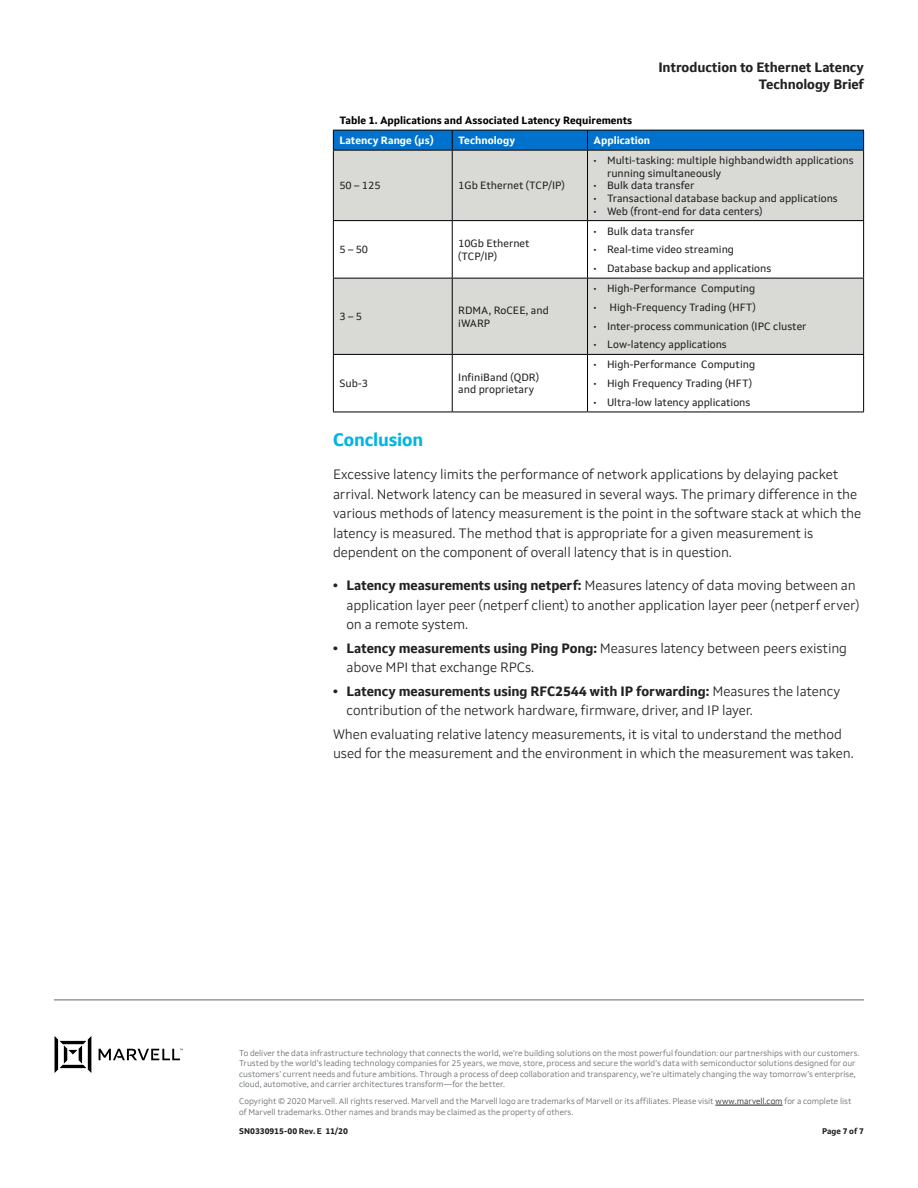
<style>
.page{position:relative;width:918px;height:1188px;background:#fff}
.page>*{position:absolute;margin:0;border:0;box-sizing:border-box;transform-origin:0 0}
.B1_Body1{font:700 18px "Setimo";letter-spacing:-.01em;color:#00b5e2}
.B1_Body1-2{font:300 13.5px/19.5px "Setimo";letter-spacing:-.01em;color:#212322}
.t1{font:700 13.5px "Setimo";letter-spacing:-.01em;color:#212322}
.Table_Bullets{font:10.5px/12.6px "Setimo";color:#212322}
.TB_TableBody{font:10.5px "Setimo";color:#212322}
.TT_TableTitle{font:700 10.5px "Setimo";color:#000}
.TCH_TableColHead{font:700 10.5px "Setimo";color:#fff}
.t2{font:300 8.25px/10.5px "Setimo";color:#63666a}
.t3{font:700 8.25px "Setimo";letter-spacing:-.005em;color:#212322}
.s1{font-weight:700}
.s2{font-family:"Arial";font-weight:700}
.s3{color:#212322}
</style>
<div class="page">
<div style="left:334px;top:151px;width:529px;height:69px;background:#d9d9d6"></div>
<svg style="left:334px;top:221px;width:529px;height:191px"></svg>
<hr style="left:333px;top:150px;width:119px;height:1px;background:#000">
<div style="left:333px;top:131px;width:531px;height:19px;background:#0072ce"></div>
<hr style="left:452px;top:150px;width:136px;height:1px;background:#000">
<hr style="left:588px;top:150px;width:276px;height:1px;background:#000">
<hr style="left:452px;top:151px;width:1px;height:69px;background:#000">
<hr style="left:333px;top:220px;width:119px;height:1px;background:#000">
<hr style="left:452px;top:220px;width:136px;height:1px;background:#000">
<hr style="left:452px;top:221px;width:1px;height:57px;background:#000">
<hr style="left:588px;top:220px;width:276px;height:1px;background:#000">
<hr style="left:452px;top:279px;width:1px;height:75px;background:#000">
<hr style="left:452px;top:355px;width:1px;height:57px;background:#000">
<hr style="left:333px;top:130px;width:119px;height:1px;background:#000">
<hr style="left:452px;top:130px;width:136px;height:1px;background:#000">
<hr style="left:588px;top:130px;width:276px;height:1px;background:#000">
<hr style="left:333px;top:151px;width:1px;height:69px;background:#000">
<hr style="left:587px;top:151px;width:1px;height:69px;background:#000">
<hr style="left:863px;top:151px;width:1px;height:69px;background:#000">
<hr style="left:333px;top:221px;width:1px;height:57px;background:#000">
<hr style="left:587px;top:221px;width:1px;height:57px;background:#000">
<hr style="left:863px;top:221px;width:1px;height:57px;background:#000">
<hr style="left:333px;top:278px;width:119px;height:1px;background:#000">
<hr style="left:333px;top:279px;width:1px;height:75px;background:#000">
<hr style="left:452px;top:278px;width:136px;height:1px;background:#000">
<hr style="left:588px;top:278px;width:276px;height:1px;background:#000">
<hr style="left:587px;top:279px;width:1px;height:75px;background:#000">
<hr style="left:863px;top:279px;width:1px;height:75px;background:#000">
<hr style="left:333px;top:354px;width:119px;height:1px;background:#000">
<hr style="left:333px;top:355px;width:1px;height:57px;background:#000">
<hr style="left:452px;top:354px;width:136px;height:1px;background:#000">
<hr style="left:588px;top:354px;width:276px;height:1px;background:#000">
<hr style="left:587px;top:355px;width:1px;height:57px;background:#000">
<hr style="left:863px;top:355px;width:1px;height:57px;background:#000">
<hr style="left:333px;top:412px;width:119px;height:1px;background:#000">
<hr style="left:452px;top:412px;width:136px;height:1px;background:#000">
<hr style="left:588px;top:412px;width:276px;height:1px;background:#000">
<hr style="left:715px;top:1105px;width:68px;height:1px;background:#212322">
<svg style="left:55px;top:1036px;width:128px;height:37px"></svg>
<hr style="left:54px;top:1000px;width:810px;height:1px;background:#63666a">
<p class="t1" style="left:658px;top:59px;width:207px">Introduction to Ethernet Latency</p>
<p class="t1" style="left:759px;top:76px;width:107px">Technology Brief</p>
<p class="TT_TableTitle" style="left:339px;top:114px;width:294px">Table 1. Applications and Associated Latency Requirements</p>
<p class="TCH_TableColHead" style="left:339px;top:134px;width:96px">Latency Range (μs)</p>
<p class="TCH_TableColHead" style="left:458px;top:134px;width:58px">Technology</p>
<p class="TCH_TableColHead" style="left:594px;top:134px;width:58px">Application</p>
<p class="TB_TableBody" style="left:339px;top:179px;width:43px">50 – 125</p>
<p class="TB_TableBody" style="left:458px;top:179px;width:108px">1Gb Ethernet (TCP/IP)</p>
<p class="Table_Bullets" style="left:607px;top:154px;width:248px;text-indent:-14px"><span class="s1">•</span> Multi-tasking: multiple highbandwidth applications running simultaneously</p>
<p class="Table_Bullets" style="left:594px;top:179px;width:102px"><span class="s1">•</span> Bulk data transfer</p>
<p class="Table_Bullets" style="left:594px;top:192px;width:246px"><span class="s1">•</span> Transactional database backup and applications</p>
<p class="Table_Bullets" style="left:594px;top:205px;width:171px"><span class="s1">•</span> Web (front-end for data centers)</p>
<p class="TB_TableBody" style="left:339px;top:243px;width:30px">5 – 50</p>
<p class="TB_TableBody" style="left:339px;top:310px;width:24px">3 – 5</p>
<p class="TB_TableBody" style="left:339px;top:377px;width:30px">Sub-3</p>
<p class="TB_TableBody" style="left:458px;top:237px;width:73px">10Gb Ethernet</p>
<p class="TB_TableBody" style="left:458px;top:250px;width:41px">(TCP/IP)</p>
<p class="TB_TableBody" style="left:458px;top:304px;width:92px">RDMA, RoCEE, and</p>
<p class="TB_TableBody" style="left:458px;top:317px;width:34px">iWARP</p>
<p class="TB_TableBody" style="left:458px;top:371px;width:82px">InfiniBand (QDR)</p>
<p class="TB_TableBody" style="left:458px;top:383px;width:78px">and proprietary</p>
<p class="Table_Bullets" style="left:594px;top:225px;width:102px"><span class="s1">•</span> Bulk data transfer</p>
<p class="Table_Bullets" style="left:594px;top:243px;width:142px"><span class="s1">•</span> Real-time video streaming</p>
<p class="Table_Bullets" style="left:594px;top:262px;width:179px"><span class="s1">•</span> Database backup and applications</p>
<p class="Table_Bullets" style="left:594px;top:282px;width:163px"><span class="s1">•</span> High-Performance Computing</p>
<p class="Table_Bullets" style="left:594px;top:301px;width:164px"><span class="s1">•</span> High-Frequency Trading (HFT)</p>
<p class="Table_Bullets" style="left:594px;top:320px;width:215px"><span class="s1">•</span> Inter-process communication (IPC cluster</p>
<p class="Table_Bullets" style="left:594px;top:338px;width:135px"><span class="s1">•</span> Low-latency applications</p>
<p class="Table_Bullets" style="left:594px;top:358px;width:163px"><span class="s1">•</span> High-Performance Computing</p>
<p class="Table_Bullets" style="left:594px;top:377px;width:160px"><span class="s1">•</span> High Frequency Trading (HFT)</p>
<p class="Table_Bullets" style="left:594px;top:396px;width:158px"><span class="s1">•</span> Ultra-low latency applications</p>
<p class="B1_Body1" style="left:333px;top:429px;width:92px">Conclusion</p>
<p class="B1_Body1-2" style="left:333px;top:465px;width:530px">Excessive latency limits the performance of network applications by delaying packet arrival. Network latency can be measured in several ways. The primary difference in the various methods of latency measurement is the point in the software stack at which the latency is measured. The method that is appropriate for a given measurement is dependent on the component of overall latency that is in question.</p>
<p class="B1_Body1-2" style="left:346px;top:576px;width:514px;text-indent:-14px"><span class="s2">•</span> <span class="s1">Latency measurements using netperf:</span> Measures latency of data moving between an application layer peer (netperf client) to another application layer peer (netperf erver) on a remote system.</p>
<p class="B1_Body1-2" style="left:346px;top:638px;width:502px;text-indent:-14px"><span class="s2">•</span> <span class="s1">Latency measurements using Ping Pong:</span> Measures latency between peers existing above MPI that exchange RPCs.</p>
<p class="B1_Body1-2" style="left:346px;top:681px;width:495px;text-indent:-14px"><span class="s2">•</span> <span class="s1">Latency measurements using RFC2544 with IP forwarding:</span> Measures the latency contribution of the network hardware, firmware, driver, and IP layer.</p>
<p class="B1_Body1-2" style="left:333px;top:724px;width:522px">When evaluating relative latency measurements, it is vital to understand the method used for the measurement and the environment in which the measurement was taken.</p>
<p class="t2" style="left:239px;top:1047px;width:622px">To deliver the data infrastructure technology that connects the world, we’re building solutions on the most powerful foundation: our partnerships with our customers.<br>Trusted by the world’s leading technology companies for 25 years, we move, store, process and secure the world’s data with semiconductor solutions designed for our customers’ current needs and future ambitions. Through a process of deep collaboration and transparency, we’re ultimately changing the way tomorrow’s enterprise, cloud, automotive, and carrier architectures transform—for the better.</p>
<p class="t2" style="left:239px;top:1096px;width:614px">Copyright © 2020 Marvell. All rights reserved. Marvell and the Marvell logo are trademarks of Marvell or its affiliates. Please visit <span class="s3">www.marvell.com</span> for a complete list of Marvell trademarks. Other names and brands may be claimed as the property of others.</p>
<p class="t3" style="left:822px;top:1126px;width:43px">Page 7 of 7</p>
<p class="t3" style="left:239px;top:1126px;width:110px">SN0330915-00 Rev. E 11/20</p>
</div>
